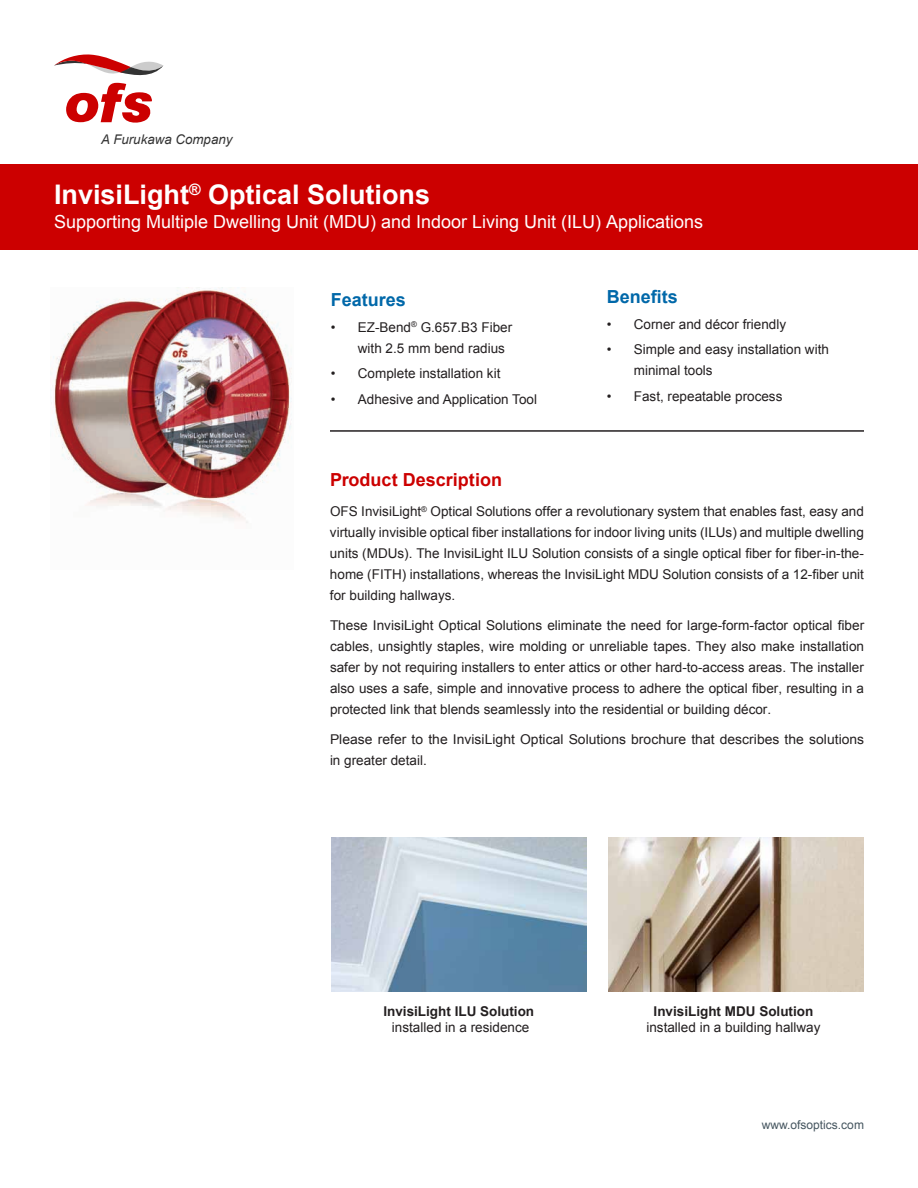
<style>
.page{position:relative;width:918px;height:1188px;background:#fff}
.page>*{position:absolute;margin:0;border:0;box-sizing:border-box;transform-origin:0 0}
.t1{font:700 27px "Arial";color:#fff}
.t2{font:18px "Arial";color:#fff}
.t3{font:700 18px "Arial";color:#c00}
.t4{font:700 18px "Arial";color:#0068a9}
.t5{font:13.5px/21px "Arial";color:#231f20}
.t6{font:700 13.5px "Arial";color:#231f20}
.t7{font:italic 13.35px "Arial";color:#333}
.t8{font:12px "Arial";color:#45555f}
</style>
<div class="page">
<hr style="left:330px;top:430px;width:534px;height:2px;background:#231f20">
<img style="left:50px;top:287px;width:242px;height:236px">
<img style="left:331px;top:837px;width:255px;height:154px">
<img style="left:608px;top:837px;width:255px;height:154px">
<svg style="left:54px;top:54px;width:109px;height:69px"></svg>
<div style="left:0;top:164px;width:918px;height:85px;background:#c00"></div>
<p class="t7" style="left:101px;top:131px;width:133px">A Furukawa Company</p>
<h1 class="t1" style="left:54px;top:177px;width:378px">InvisiLight<sup>®</sup> Optical Solutions</h1>
<h2 class="t2" style="left:54px;top:210px;width:651px">Supporting Multiple Dwelling Unit (MDU) and Indoor Living Unit (ILU) Applications</h2>
<h2 class="t4" style="left:331px;top:288px;width:77px">Features</h2>
<p class="t5" style="left:358px;top:316px;width:156px;text-indent:-27px">• EZ-Bend<sup>®</sup> G.657.B3 Fiber with 2.5 mm bend radius</p>
<p class="t5" style="left:331px;top:363px;width:171px">• Complete installation kit</p>
<p class="t5" style="left:331px;top:388px;width:208px">• Adhesive and Application Tool</p>
<h2 class="t4" style="left:607px;top:285px;width:73px">Benefits</h2>
<p class="t5" style="left:607px;top:314px;width:181px">• Corner and décor friendly</p>
<p class="t5" style="left:634px;top:339px;width:197px;text-indent:-27px">• Simple and easy installation with minimal tools</p>
<p class="t5" style="left:607px;top:386px;width:177px">• Fast, repeatable process</p>
<h2 class="t3" style="left:330px;top:468px;width:174px">Product Description</h2>
<p class="t5" style="left:330px;top:501px;width:535px;text-align:justify">OFS InvisiLight<sup>®</sup> Optical Solutions offer a revolutionary system that enables fast, easy and virtually invisible optical fiber installations for indoor living units (ILUs) and multiple dwelling units (MDUs). The InvisiLight ILU Solution consists of a single optical fiber for fiber-in-the&shy;home (FITH) installations, whereas the InvisiLight MDU Solution consists of a 12-fiber unit for building hallways.</p>
<p class="t5" style="left:330px;top:615px;width:536px;text-align:justify">These InvisiLight Optical Solutions eliminate the need for large-form-factor optical fiber cables, unsightly staples, wire molding or unreliable tapes. They also make installation safer by not requiring installers to enter attics or other hard-to-access areas. The installer also uses a safe, simple and innovative process to adhere the optical fiber, resulting in a protected link that blends seamlessly into the residential or building décor.</p>
<p class="t5" style="left:330px;top:729px;width:536px">Please refer to the InvisiLight Optical Solutions brochure that describes the solutions in greater detail.</p>
<p class="t6" style="left:383px;top:1002px;width:152px">InvisiLight ILU Solution</p>
<p class="t5" style="left:392px;top:1017px;width:139px">installed in a residence</p>
<p class="t6" style="left:654px;top:1002px;width:161px">InvisiLight MDU Solution</p>
<p class="t5" style="left:646px;top:1017px;width:176px">installed in a building hallway</p>
<p class="t8" style="left:762px;top:1117px;width:104px">www.ofsoptics.com</p>
</div>
